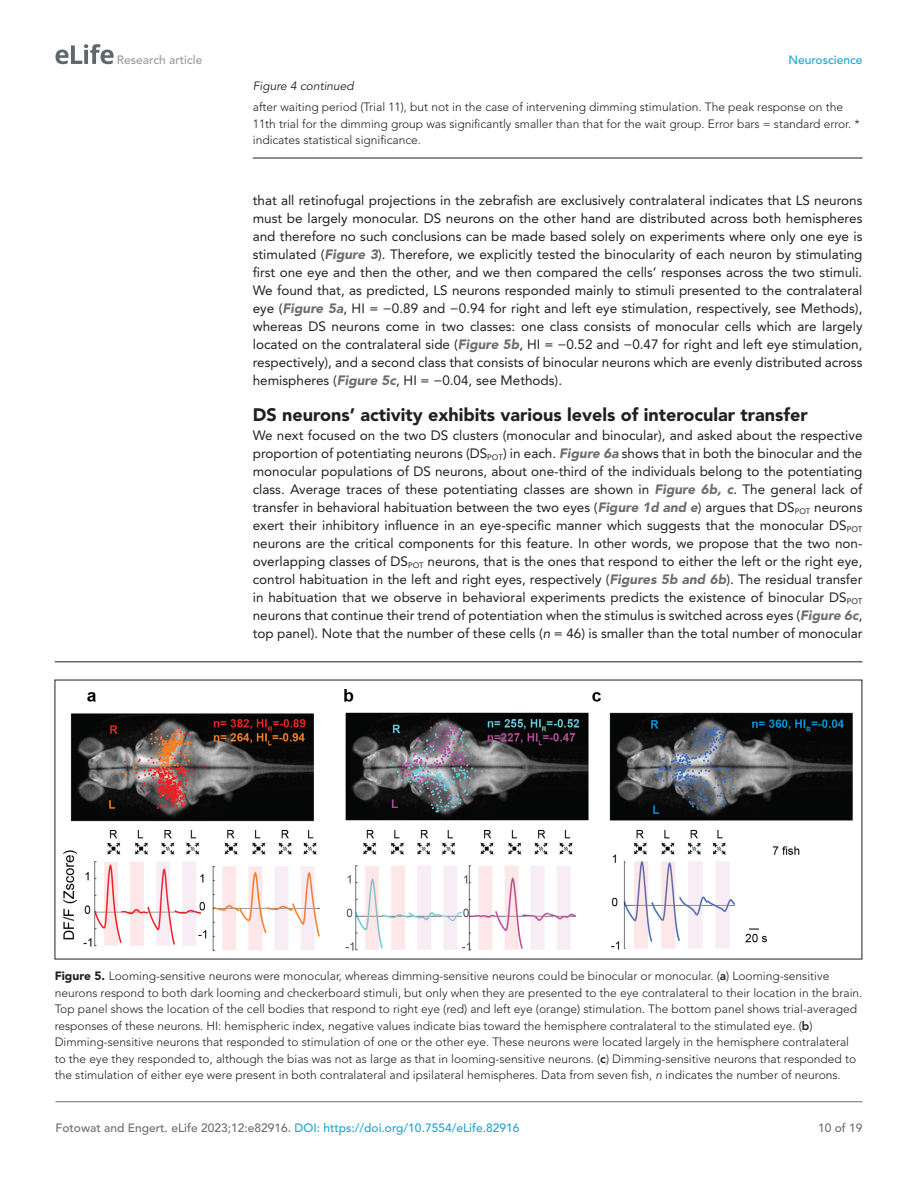
<style>
.page{position:relative;width:918px;height:1188px;background:#fff}
.page>*{position:absolute;margin:0;border:0;box-sizing:border-box;transform-origin:0 0}
.t1{font:900 18px "Avenir LT Std";color:#231f20}
.t2{font:13.5px/18px "Avenir LT Std";color:#231f20;text-align:justify}
.t3{font:300 12px/16.5px "Avenir LT Std";color:#231f20}
.t4{font:500 12px "Avenir LT Std";color:#1ea4d7}
.t5{font:italic 12px "Avenir LT Std";color:#231f20}
.t6{font:500 12px "Avenir LT Std";color:#9a9a9a}
.t7{font:500 12px "Avenir LT Std";color:#6e6e70}
.s1{font-weight:900;font-style:italic;color:#6e6e70}
.s2{font-style:italic}
.s3{font-weight:900}
.s4{font-weight:800}
.s5{color:#6e6e70}
</style>
<div class="page">
<svg style="left:56px;top:44px;width:58px;height:20px"></svg>
<hr style="left:56px;top:1101px;width:806px;height:1px;background:#6e6e70">
<hr style="left:253px;top:158px;width:609px;height:1px;background:#231f20">
<hr style="left:55px;top:661px;width:807px;height:1px;background:#231f20">
<img style="left:64px;top:689px;width:789px;height:261px">
<p class="t6" style="left:117px;top:53px;width:87px">Research article</p>
<p class="t4" style="left:788px;top:53px;width:76px">Neuroscience</p>
<p class="t5" style="left:253px;top:79px;width:103px">Figure 4 continued</p>
<p class="t3" style="left:253px;top:99px;width:608px">after waiting period (Trial 11), but not in the case of intervening dimming stimulation. The peak response on the<br>11th trial for the dimming group was significantly smaller than that for the wait group. Error bars = standard error. * indicates statistical significance.</p>
<p class="t2" style="left:253px;top:191px;width:611px">that all retinofugal projections in the zebrafish are exclusively contralateral indicates that LS neurons must be largely monocular. DS neurons on the other hand are distributed across both hemispheres and therefore no such conclusions can be made based solely on experiments where only one eye is stimulated (<span class="s1">Figure 3</span>). Therefore, we explicitly tested the binocularity of each neuron by stimulating first one eye and then the other, and we then compared the cells’ responses across the two stimuli.<br>We found that, as predicted, LS neurons responded mainly to stimuli presented to the contralateral eye (<span class="s1">Figure 5a</span>, HI = −0.89 and −0.94 for right and left eye stimulation, respectively, see Methods), whereas DS neurons come in two classes: one class consists of monocular cells which are largely located on the contralateral side (<span class="s1">Figure 5b</span>, HI = −0.52 and −0.47 for right and left eye stimulation, respectively), and a second class that consists of binocular neurons which are evenly distributed across hemispheres (<span class="s1">Figure 5c</span>, HI = −0.04, see Methods).</p>
<h1 class="t1" style="left:253px;top:404px;width:556px">DS neurons’ activity exhibits various levels of interocular transfer</h1>
<p class="t2" style="left:253px;top:427px;width:611px">We next focused on the two DS clusters (monocular and binocular), and asked about the respective proportion of potentiating neurons (DS<sub>POT</sub>) in each. <span class="s1">Figure 6a</span> shows that in both the binocular and the monocular populations of DS neurons, about one-third of the individuals belong to the potentiating class. Average traces of these potentiating classes are shown in <span class="s1">Figure 6b, c</span>. The general lack of transfer in behavioral habituation between the two eyes (<span class="s1">Figure 1d and e</span>) argues that DS<sub>POT</sub> neurons exert their inhibitory influence in an eye-specific manner which suggests that the monocular DS<sub>POT </sub>neurons are the critical components for this feature. In other words, we propose that the two non&shy;overlapping classes of DS<sub>POT</sub> neurons, that is the ones that respond to either the left or the right eye, control habituation in the left and right eyes, respectively (<span class="s1">Figures 5b and 6b</span>). The residual transfer in habituation that we observe in behavioral experiments predicts the existence of binocular DS<sub>POT </sub>neurons that continue their trend of potentiation when the stimulus is switched across eyes (<span class="s1">Figure 6c</span>, top panel). Note that the number of these cells (<span class="s2">n</span> = 46) is smaller than the total number of monocular</p>
<p class="t3" style="left:55px;top:968px;width:809px"><span class="s3">Figure 5.</span> Looming-sensitive neurons were monocular, whereas dimming-sensitive neurons could be binocular or monocular. (<span class="s4">a</span>) Looming-sensitive neurons respond to both dark looming and checkerboard stimuli, but only when they are presented to the eye contralateral to their location in the brain.<br>Top panel shows the location of the cell bodies that respond to right eye (red) and left eye (orange) stimulation. The bottom panel shows trial-averaged responses of these neurons. HI: hemispheric index, negative values indicate bias toward the hemisphere contralateral to the stimulated eye. (<span class="s4">b</span>)<br>Dimming-sensitive neurons that responded to stimulation of one or the other eye. These neurons were located largely in the hemisphere contralateral to the eye they responded to, although the bias was not as large as that in looming-sensitive neurons. (<span class="s4">c</span>) Dimming-sensitive neurons that responded to the stimulation of either eye were present in both contralateral and ipsilateral hemispheres. Data from seven fish, <span class="s2">n</span> indicates the number of neurons.</p>
<p class="t4" style="left:56px;top:1121px;width:465px"><span class="s5">Fotowat and Engert. eLife 2023;12:e82916.</span> DOI: https://doi.org/10.7554/eLife.82916</p>
<p class="t7" style="left:818px;top:1121px;width:46px">10 of 19</p>
</div>
